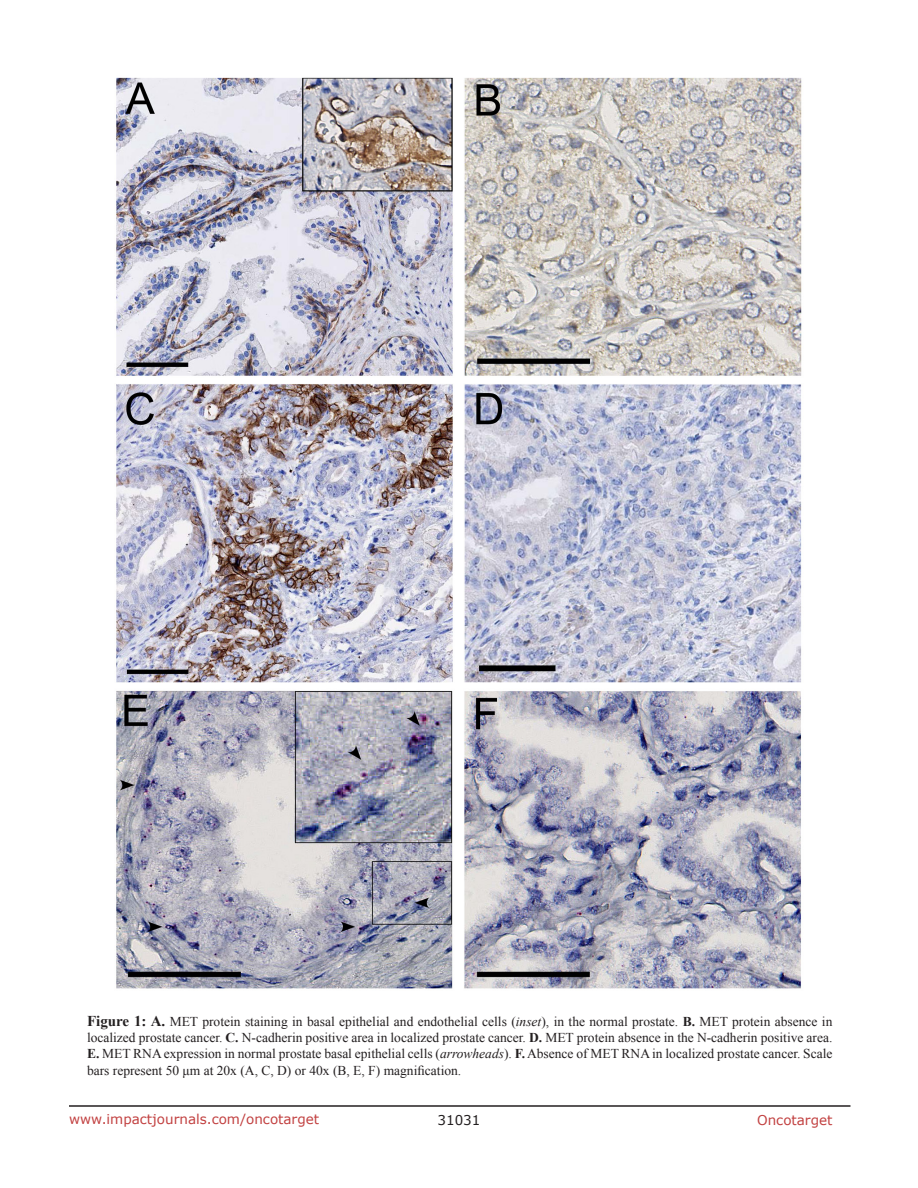
<style>
.page{position:relative;width:918px;height:1188px;background:#fff}
.page>*{position:absolute;margin:0;border:0;box-sizing:border-box;transform-origin:0 0}
.figuretext{font:13.5px/16.2px "Times New Roman";color:#231f20;text-align:justify}
.t1{font:13.5px "Verdana";color:#c24141}
.t2{font:13.5px "Verdana";color:#231f20}
.s1{font-weight:700;font-size:15px}
.s2{font-style:italic}
.s3{font-weight:700}
</style>
<div class="page">
<hr style="left:69px;top:1105px;width:781px;height:2px;background:#231f20">
<img style="left:116px;top:77px;width:686px;height:912px">
<p class="figuretext" style="left:87px;top:1013px;width:747px"><span class="s1">Figure 1: A.</span> MET protein staining in basal epithelial and endothelial cells (<span class="s2">inset</span>), in the normal prostate. <span class="s3">B.</span> MET protein absence in localized prostate cancer. <span class="s3">C.</span> N-cadherin positive area in localized prostate cancer. <span class="s3">D.</span> MET protein absence in the N-cadherin positive area.<br><span class="s3">E.</span> MET RNA expression in normal prostate basal epithelial cells (<span class="s2">arrowheads</span>). <span class="s3">F.</span> Absence of MET RNA in localized prostate cancer. Scale bars represent 50 μm at 20x (A, C, D) or 40x (B, E, F) magnification.</p>
<p class="t1" style="left:69px;top:1110px;width:252px">www.impactjournals.com/oncotarget</p>
<p class="t2" style="left:438px;top:1111px;width:44px">31031</p>
<p class="t1" style="left:757px;top:1111px;width:77px">Oncotarget</p>
</div>
